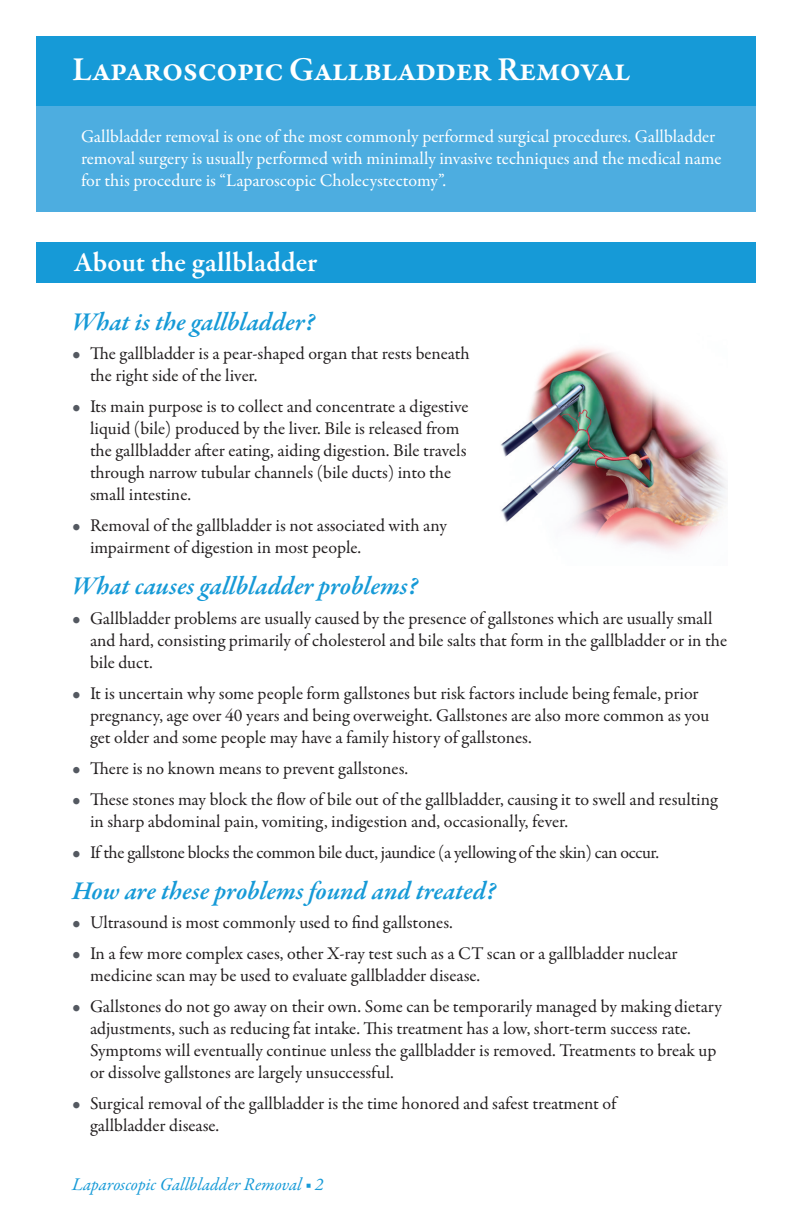
<style>
.page{position:relative;width:792px;height:1224px;background:#fff}
.page>*{position:absolute;margin:0;border:0;box-sizing:border-box;transform-origin:0 0}
.t1{font:600 34px "Garamond Premr Pro";letter-spacing:-.025em;color:#fff}
.t2{font:600 28px "Garamond Premr Pro";letter-spacing:-.01em;color:#fff}
.subhead{font:italic 600 26px "Garamond Premr Pro";color:#169ad7}
.t3{font:18px/22px "Garamond Premr Pro";color:#231f20}
.body{font:18px/22px "Garamond Premr Pro";color:#fff}
.t4{font:18px "Garamond Premr Pro";letter-spacing:-.02em;color:#231f20}
.t5{font:italic 18px "Garamond Premr Pro";color:#169ad7}
.s1{font-size:20px;color:#545961}
</style>
<div class="page">
<div style="left:36px;top:36px;width:720px;height:176px;background:#4dade0"></div>
<div style="left:36px;top:242px;width:720px;height:41px;background:#169ad7"></div>
<div style="left:36px;top:36px;width:720px;height:69px;background:#169ad7"></div>
<img style="left:501px;top:347px;width:226px;height:203px">
<p class="t1" style="left:72px;top:49px;width:560px">Laparoscopic Gallbladder Removal</p>
<p class="body" style="left:81px;top:126px;width:642px">Gallbladder removal is one of the most commonly performed surgical procedures. Gallbladder removal surgery is usually performed with minimally invasive techniques and the medical name for this procedure is “Laparoscopic Cholecystectomy”.</p>
<p class="t2" style="left:74px;top:245px;width:245px">About the gallbladder</p>
<p class="subhead" style="left:72px;top:306px;width:244px">What is the gallbladder?</p>
<p class="t3" style="left:90px;top:343px;width:381px;text-indent:-18px"><span class="s1">•</span> The gallbladder is a pear-shaped organ that rests beneath the right side of the liver.</p>
<p class="t3" style="left:90px;top:396px;width:380px;text-indent:-18px"><span class="s1">•</span> Its main purpose is to collect and concentrate a digestive liquid (bile) produced by the liver. Bile is released from the gallbladder after eating, aiding digestion. Bile travels through narrow tubular channels (bile ducts) into the small intestine.</p>
<p class="t3" style="left:90px;top:515px;width:358px;text-indent:-18px"><span class="s1">•</span> Removal of the gallbladder is not associated with any impairment of digestion in most people.</p>
<p class="subhead" style="left:72px;top:570px;width:347px">What causes gallbladder problems?</p>
<p class="t3" style="left:90px;top:607px;width:639px;text-indent:-18px"><span class="s1">•</span> Gallbladder problems are usually caused by the presence of gallstones which are usually small and hard, consisting primarily of cholesterol and bile salts that form in the gallbladder or in the bile duct.</p>
<p class="t3" style="left:90px;top:682px;width:621px;text-indent:-18px"><span class="s1">•</span> It is uncertain why some people form gallstones but risk factors include being female, prior pregnancy, age over 40 years and being overweight. Gallstones are also more common as you get older and some people may have a family history of gallstones.</p>
<p class="t3" style="left:72px;top:757px;width:338px"><span class="s1">•</span> There is no known means to prevent gallstones.</p>
<p class="t3" style="left:90px;top:788px;width:629px;text-indent:-18px"><span class="s1">•</span> These stones may block the flow of bile out of the gallbladder, causing it to swell and resulting in sharp abdominal pain, vomiting, indigestion and, occasionally, fever.</p>
<p class="t4" style="left:72px;top:841px;width:589px"><span class="s1">•</span> If the gallstone blocks the common bile duct, jaundice (a yellowing of the skin) can occur.</p>
<p class="subhead" style="left:72px;top:874px;width:426px">How are these problems found and treated?</p>
<p class="t3" style="left:72px;top:911px;width:382px"><span class="s1">•</span> Ultrasound is most commonly used to find gallstones.</p>
<p class="t3" style="left:90px;top:942px;width:589px;text-indent:-18px"><span class="s1">•</span> In a few more complex cases, other X-ray test such as a CT scan or a gallbladder nuclear medicine scan may be used to evaluate gallbladder disease.</p>
<p class="t3" style="left:90px;top:995px;width:634px;text-indent:-18px"><span class="s1">•</span> Gallstones do not go away on their own. Some can be temporarily managed by making dietary adjustments, such as reducing fat intake. This treatment has a low, short-term success rate.<br>Symptoms will eventually continue unless the gallbladder is removed. Treatments to break up or dissolve gallstones are largely unsuccessful.</p>
<p class="t3" style="left:90px;top:1092px;width:528px;text-indent:-18px"><span class="s1">•</span> Surgical removal of the gallbladder is the time honored and safest treatment of gallbladder disease.</p>
<p class="t5" style="left:72px;top:1173px;width:253px">Laparoscopic Gallbladder Removal ■ 2</p>
</div>
